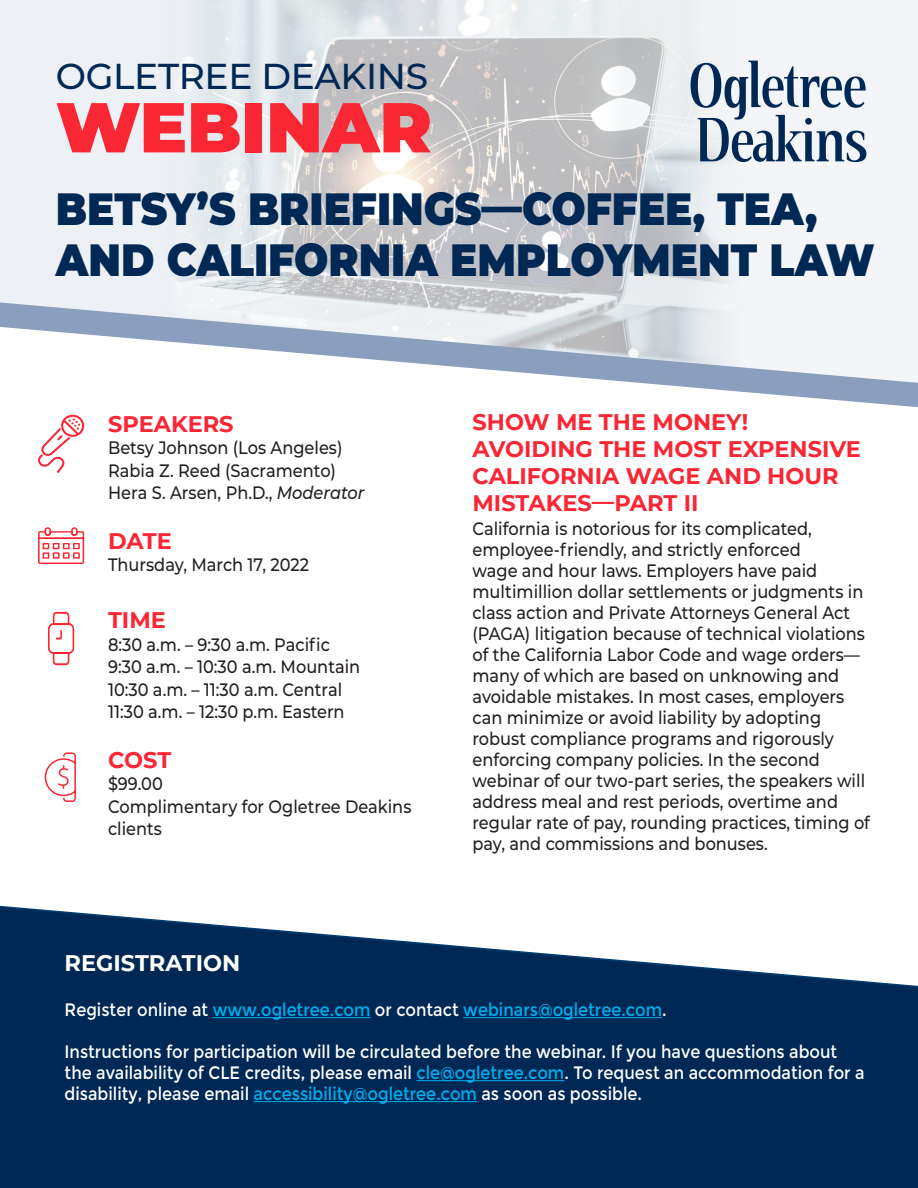
<style>
.page{position:relative;width:918px;height:1188px;background:#fff}
.page>*{position:absolute;margin:0;border:0;box-sizing:border-box;transform-origin:0 0}
.t1{font:900 70.35px "Montserrat";color:#f92634}
.t2{font:900 45px/51px "Montserrat";color:#002855;scale:.9 1}
.t3{font:500 36px "Montserrat";letter-spacing:-.01em;color:#002855}
.t4{font:700 22.5px/27px "Montserrat";color:#f92634}
.t5{font:700 22.5px "Montserrat";color:#fff}
.t6{font:500 18px/21px "Montserrat";color:#231f20;scale:.9 1}
.t7{font:18px/21px "Montserrat";color:#fff;scale:.9 1}
.t8{font:18px "Montserrat";color:#00aeef;scale:.9 1}
.s1{font-style:italic}
.s2{color:#fff}
.s3{color:#00aeef}
</style>
<div class="page">
<div style="left:0;top:0;width:132px;height:303px;background:#edf0f5"></div>
<div style="left:742px;top:0;width:176px;height:303px;background:#f3f5f8"></div>
<img style="left:132px;top:0;width:610px;height:303px">
<svg style="left:0;top:905px;width:918px;height:283px;background:#24476d"></svg>
<svg style="left:691px;top:61px;width:175px;height:101px"></svg>
<div style="left:805px;top:118px;width:7px;height:7px;background:#002855;border-radius:50%"></div>
<hr style="left:213px;top:1017px;width:158px;height:1px;background:#00aeef">
<hr style="left:463px;top:1017px;width:199px;height:1px;background:#00aeef">
<hr style="left:417px;top:1080px;width:147px;height:1px;background:#00aeef">
<hr style="left:254px;top:1101px;width:223px;height:1px;background:#00aeef">
<svg style="left:0;top:303px;width:918px;height:104px"></svg>
<svg style="left:44px;top:752px;width:32px;height:50px"></svg>
<svg style="left:38px;top:527px;width:46px;height:37px"></svg>
<svg style="left:48px;top:612px;width:26px;height:53px"></svg>
<svg style="left:38px;top:414px;width:47px;height:59px"></svg>
<p class="t3" style="left:56px;top:51px;width:374px">OGLETREE DEAKINS</p>
<p class="t1" style="left:56px;top:75px;width:378px">WEBINAR</p>
<p class="t2" style="left:56px;top:180px;width:911px">BETSY’S BRIEFINGS—COFFEE, TEA,<br>AND CALIFORNIA EMPLOYMENT LAW</p>
<p class="t4" style="left:108px;top:409px;width:127px">SPEAKERS</p>
<p class="t6" style="left:108px;top:437px;width:262px">Betsy Johnson (Los Angeles)</p>
<p class="t6" style="left:108px;top:459px;width:255px">Rabia Z. Reed (Sacramento)</p>
<p class="t6" style="left:108px;top:482px;width:286px">Hera S. Arsen, Ph.D., <span class="s1">Moderator</span></p>
<p class="t4" style="left:108px;top:526px;width:65px">DATE</p>
<p class="t6" style="left:108px;top:554px;width:225px">Thursday, March 17, 2022</p>
<p class="t4" style="left:108px;top:606px;width:59px">TIME</p>
<p class="t6" style="left:108px;top:633px;width:248px">8:30 a.m. – 9:30 a.m. Pacific</p>
<p class="t6" style="left:108px;top:656px;width:282px">9:30 a.m. – 10:30 a.m. Mountain</p>
<p class="t6" style="left:108px;top:678px;width:262px">10:30 a.m. – 11:30 a.m. Central</p>
<p class="t6" style="left:108px;top:701px;width:264px">11:30 a.m. – 12:30 p.m. Eastern</p>
<p class="t4" style="left:108px;top:745px;width:65px">COST</p>
<p class="t6" style="left:108px;top:773px;width:62px">$99.00</p>
<p class="t6" style="left:108px;top:795px;width:339px">Complimentary for Ogletree Deakins</p>
<p class="t6" style="left:108px;top:818px;width:61px">clients</p>
<p class="t4" style="left:472px;top:407px;width:390px">SHOW ME THE MONEY!<br>AVOIDING THE MOST EXPENSIVE<br>CALIFORNIA WAGE AND HOUR<br>MISTAKES—PART II</p>
<p class="t6" style="left:472px;top:517px;width:443px">California is notorious for its complicated, employee-friendly, and strictly enforced<br>wage and hour laws. Employers have paid multimillion dollar settlements or judgments in class action and Private Attorneys General Act (PAGA) litigation because of technical violations of the California Labor Code and wage orders— many of which are based on unknowing and avoidable mistakes. In most cases, employers can minimize or avoid liability by adopting robust compliance programs and rigorously enforcing company policies. In the second webinar of our two-part series, the speakers will address meal and rest periods, overtime and regular rate of pay, rounding practices, timing of pay, and commissions and bonuses.</p>
<p class="t5" style="left:65px;top:947px;width:177px">REGISTRATION</p>
<p class="t8" style="left:65px;top:1000px;width:670px"><span class="s2">Register online at</span> www.ogletree.com <span class="s2">or contact</span> webinars@ogletree.com<span class="s2">.</span></p>
<p class="t7" style="left:65px;top:1042px;width:890px">Instructions for participation will be circulated before the webinar. If you have questions about the availability of CLE credits, please email <span class="s3">cle@ogletree.com</span>. To request an accommodation for a disability, please email <span class="s3">accessibility@ogletree.com</span> as soon as possible.</p>
</div>
